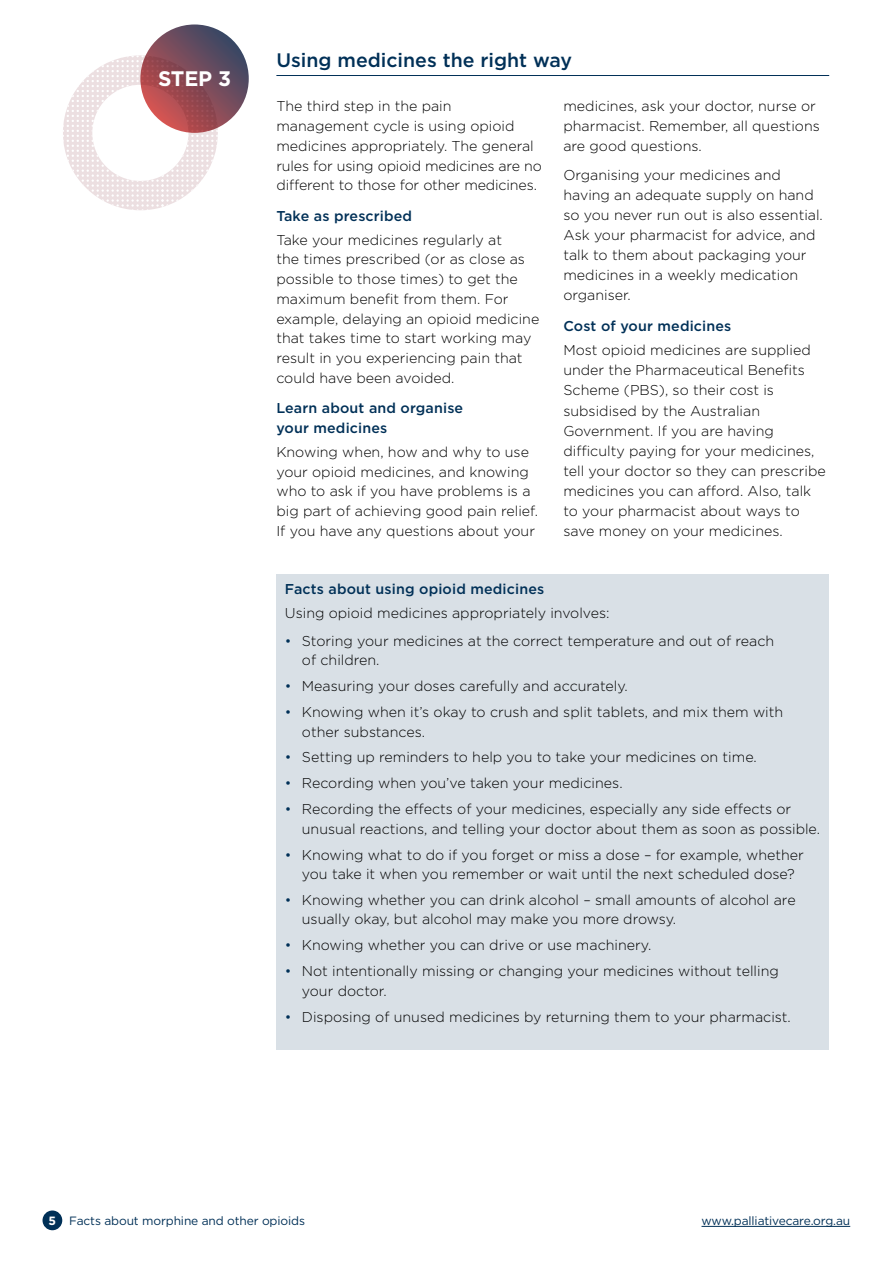
<style>
.page{position:relative;width:893px;height:1263px;background:#fff}
.page>*{position:absolute;margin:0;border:0;box-sizing:border-box;transform-origin:0 0}
.t1{font:700 21px "Gotham";color:#fff}
.t2{font:500 19.5px "Gotham";color:#003057}
.t3{font:300 14.25px/20.1px "Gotham";color:#000}
.t4{font:500 14.25px/19.8px "Gotham";letter-spacing:.01em;color:#003057}
.t5{font:12px "Gotham";letter-spacing:-.01em;color:#003057}
.s1{color:#003057}
.s2{font-weight:700;color:#fff}
</style>
<div class="page">
<div style="left:43px;top:1210px;width:19px;height:20px;background:#003057;border-radius:50%"></div>
<hr style="left:701px;top:1226px;width:149px;height:1px;background:#003057">
<svg style="left:63px;top:55px;width:155px;height:155px"></svg>
<div style="left:276px;top:574px;width:553px;height:475px;background:#d9e0e6"></div>
<hr style="left:276px;top:75px;width:553px;height:1px;background:#003057">
<svg style="left:140px;top:24px;width:109px;height:109px;background:#834d5a"></svg>
<h1 class="t1" style="left:158px;top:65px;width:75px">STEP 3</h1>
<h2 class="t2" style="left:276px;top:47px;width:297px">Using medicines the right way</h2>
<p class="t3" style="left:276px;top:96px;width:267px">The third step in the pain management cycle is using opioid medicines appropriately. The general rules for using opioid medicines are no different to those for other medicines.</p>
<p class="t4" style="left:276px;top:206px;width:137px">Take as prescribed</p>
<p class="t3" style="left:276px;top:229px;width:264px">Take your medicines regularly at<br>the times prescribed (or as close as possible to those times) to get the maximum benefit from them. For example, delaying an opioid medicine that takes time to start working may result in you experiencing pain that could have been avoided.</p>
<p class="t4" style="left:276px;top:398px;width:188px">Learn about and organise your medicines</p>
<p class="t3" style="left:276px;top:442px;width:263px">Knowing when, how and why to use your opioid medicines, and knowing who to ask if you have problems is a big part of achieving good pain relief.<br>If you have any questions about your</p>
<p class="t3" style="left:563px;top:96px;width:258px">medicines, ask your doctor, nurse or pharmacist. Remember, all questions are good questions.</p>
<p class="t3" style="left:563px;top:165px;width:261px">Organising your medicines and having an adequate supply on hand so you never run out is also essential.<br>Ask your pharmacist for advice, and talk to them about packaging your medicines in a weekly medication organiser.</p>
<p class="t4" style="left:563px;top:316px;width:169px">Cost of your medicines</p>
<p class="t3" style="left:563px;top:340px;width:264px">Most opioid medicines are supplied under the Pharmaceutical Benefits Scheme (PBS), so their cost is subsidised by the Australian Government. If you are having difficulty paying for your medicines, tell your doctor so they can prescribe medicines you can afford. Also, talk to your pharmacist about ways to save money on your medicines.</p>
<p class="t4" style="left:285px;top:579px;width:261px">Facts about using opioid medicines</p>
<p class="t3" style="left:285px;top:602px;width:326px">Using opioid medicines appropriately involves:</p>
<p class="t3" style="left:302px;top:631px;width:474px;line-height:19.5px;text-indent:-17px"><span class="s1">•</span> Storing your medicines at the correct temperature and out of reach of children.</p>
<p class="t3" style="left:285px;top:676px;width:344px"><span class="s1">•</span> Measuring your doses carefully and accurately.</p>
<p class="t3" style="left:302px;top:702px;width:483px;line-height:19.5px;text-indent:-17px"><span class="s1">•</span> Knowing when it’s okay to crush and split tablets, and mix them with other substances.</p>
<p class="t3" style="left:285px;top:747px;width:473px"><span class="s1">•</span> Setting up reminders to help you to take your medicines on time.</p>
<p class="t3" style="left:285px;top:773px;width:339px"><span class="s1">•</span> Recording when you’ve taken your medicines.</p>
<p class="t3" style="left:302px;top:799px;width:520px;line-height:19.5px;text-indent:-17px"><span class="s1">•</span> Recording the effects of your medicines, especially any side effects or unusual reactions, and telling your doctor about them as soon as possible.</p>
<p class="t3" style="left:285px;top:844px;width:521px;line-height:19.5px;text-align:center"><span class="s1">•</span> Knowing what to do if you forget or miss a dose – for example, whether you take it when you remember or wait until the next scheduled dose?</p>
<p class="t3" style="left:302px;top:890px;width:495px;line-height:19.5px;text-indent:-17px"><span class="s1">•</span> Knowing whether you can drink alcohol – small amounts of alcohol are usually okay, but alcohol may make you more drowsy.</p>
<p class="t3" style="left:285px;top:935px;width:368px"><span class="s1">•</span> Knowing whether you can drive or use machinery.</p>
<p class="t3" style="left:302px;top:961px;width:478px;line-height:19.5px;text-indent:-17px"><span class="s1">•</span> Not intentionally missing or changing your medicines without telling your doctor.</p>
<p class="t3" style="left:285px;top:1006px;width:507px"><span class="s1">•</span> Disposing of unused medicines by returning them to your pharmacist.</p>
<p class="t5" style="left:49px;top:1213px;width:258px"><span class="s2">5</span> Facts about morphine and other opioids</p>
<p class="t5" style="left:701px;top:1213px;width:150px">www.palliativecare.org.au</p>
</div>
